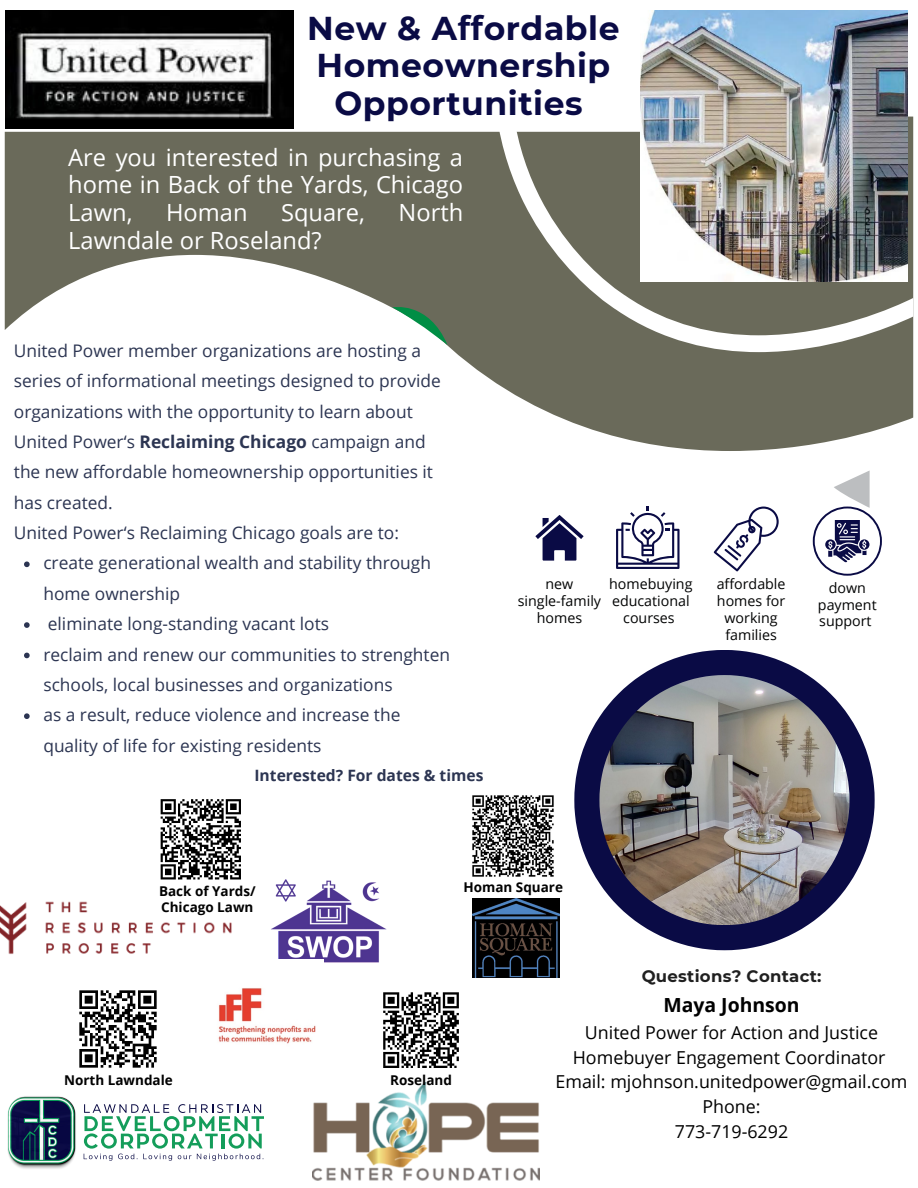
<style>
.page{position:relative;width:918px;height:1188px;background:#fff}
.page>*{position:absolute;margin:0;border:0;box-sizing:border-box;transform-origin:0 0}
.t1{font:700 33px/37.2px "Montserrat";letter-spacing:.015em;color:#0a0b45;text-align:center}
.t2{font:23.7px/27.8px "Open Sans";color:#fff;text-align:justify}
.t3{font:700 19.5px "Open Sans";color:#000}
.t4{font:17.85px "Open Sans";color:#000}
.t5{font:17.4px/30.3px "Open Sans";color:#2c3552}
.t6{font:700 16.5px "Montserrat";letter-spacing:.015em;color:#202020}
.t7{font:700 15.6px "Open Sans";color:#2c3552}
.t8{font:14.25px/16.8px "Open Sans";color:#020303;text-align:center}
.t9{font:700 13.5px "Open Sans";color:#000}
.s1{font-family:"Noto Sans"}
.s2{font-weight:700}
</style>
<div class="page">
<svg style="left:5px;top:117px;width:908px;height:334px;fill:#6a6a5a"></svg>
<svg style="left:392px;top:300px;width:56px;height:45px"></svg>
<svg style="left:494px;top:10px;width:419px;height:342px;fill:#6a6a5a"></svg>
<img style="left:5px;top:11px;width:288px;height:118px">
<img style="left:641px;top:11px;width:266px;height:271px">
<img style="left:7px;top:1096px;width:69px;height:73px">
<svg style="left:84px;top:1104px;width:180px;height:57px"></svg>
<svg style="left:535px;top:515px;width:49px;height:46px"></svg>
<svg style="left:616px;top:507px;width:63px;height:61px"></svg>
<svg style="left:714px;top:507px;width:65px;height:65px"></svg>
<svg style="left:813px;top:470px;width:68px;height:105px"></svg>
<svg style="left:574px;top:650px;width:301px;height:300px"></svg>
<img style="left:599px;top:675px;width:251px;height:250px">
<svg style="left:383px;top:992px;width:76px;height:76px"></svg>
<img style="left:0;top:901px;width:232px;height:53px">
<svg style="left:160px;top:799px;width:81px;height:81px"></svg>
<img style="left:271px;top:879px;width:116px;height:84px">
<img style="left:218px;top:960px;width:105px;height:84px">
<img style="left:313px;top:1083px;width:227px;height:98px">
<img style="left:472px;top:899px;width:87px;height:79px">
<img style="left:472px;top:795px;width:82px;height:82px">
<svg style="left:24px;top:562px;width:6px;height:5px"></svg>
<svg style="left:24px;top:622px;width:6px;height:6px"></svg>
<svg style="left:24px;top:653px;width:6px;height:5px"></svg>
<svg style="left:24px;top:713px;width:6px;height:6px"></svg>
<img style="left:79px;top:990px;width:78px;height:78px">
<p class="t1" style="left:307px;top:10px;width:314px">New &amp; A<span class="s1">ff</span>ordable<br>Homeownership<br>Opportunities</p>
<p class="t2" style="left:68px;top:143px;width:396px">Are you interested in purchasing a home in Back of the Yards, Chicago Lawn,</p>
<p class="t2" style="left:166px;top:198px;width:83px">Homan</p>
<p class="t2" style="left:281px;top:198px;width:85px">Square,</p>
<p class="t2" style="left:399px;top:198px;width:66px">North</p>
<p class="t2" style="left:68px;top:226px;width:255px">Lawndale or Roseland?</p>
<p class="t5" style="left:14px;top:335px;width:428px">United Power member organizations are hosting a series of informational meetings designed to provide organizations with the opportunity to learn about United Power‘s <span class="s2">Reclaiming Chicago</span> campaign and the new affordable homeownership opportunities it has created.</p>
<p class="t5" style="left:14px;top:517px;width:387px">United Power‘s Reclaiming Chicago goals are to:</p>
<p class="t5" style="left:43px;top:547px;width:389px">create generational wealth and stability through home ownership</p>
<p class="t5" style="left:48px;top:608px;width:283px">eliminate long-standing vacant lots</p>
<p class="t5" style="left:43px;top:639px;width:408px">reclaim and renew our communities to strenghten schools, local businesses and organizations</p>
<p class="t5" style="left:43px;top:699px;width:359px">as a result, reduce violence and increase the quality of life for existing residents</p>
<p class="t7" style="left:254px;top:764px;width:231px">Interested? For dates &amp; times</p>
<p class="t8" style="left:518px;top:575px;width:85px">new single-family homes</p>
<p class="t8" style="left:609px;top:575px;width:85px">homebuying educational courses</p>
<p class="t8" style="left:717px;top:575px;width:70px">affordable homes for working families</p>
<p class="t8" style="left:818px;top:579px;width:60px">down payment support</p>
<p class="t9" style="left:159px;top:882px;width:98px">Back of Yards/</p>
<p class="t9" style="left:161px;top:898px;width:94px">Chicago Lawn</p>
<p class="t9" style="left:463px;top:878px;width:101px">Homan Square</p>
<p class="t9" style="left:64px;top:1071px;width:110px">North Lawndale</p>
<p class="t9" style="left:390px;top:1071px;width:63px">Roseland</p>
<p class="t6" style="left:642px;top:966px;width:181px">Questions? Contact:</p>
<p class="t3" style="left:663px;top:991px;width:138px">Maya Johnson</p>
<p class="t4" style="left:585px;top:1020px;width:295px">United Power for Action and Justice</p>
<p class="t4" style="left:573px;top:1045px;width:314px">Homebuyer Engagement Coordinator</p>
<p class="t4" style="left:556px;top:1069px;width:353px">Email: mjohnson.unitedpower@gmail.com</p>
<p class="t4" style="left:703px;top:1094px;width:60px">Phone:</p>
<p class="t4" style="left:675px;top:1119px;width:115px">773-719-6292</p>
</div>
